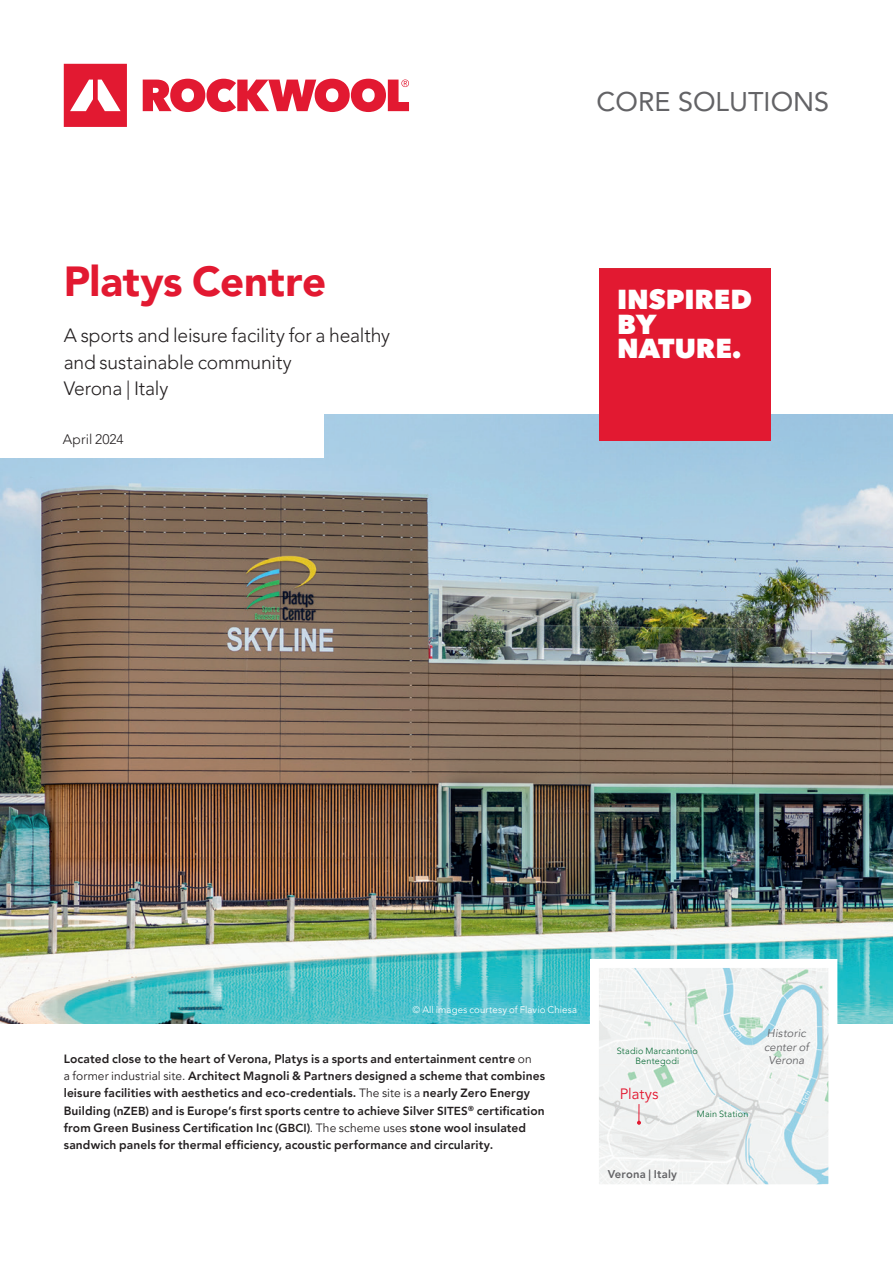
<style>
.page{position:relative;width:893px;height:1263px;background:#fff}
.page>*{position:absolute;margin:0;border:0;box-sizing:border-box;transform-origin:0 0}
.t1{font:900 42px "Avenir LT Pro";letter-spacing:-.005em;color:#e21931}
.t2{font:800 27.45px/24.5px "Avenir Next";letter-spacing:-.005em;color:#fff}
.t3{font:27px "Avenir LT Pro";color:#636366}
.t4{font:300 19.2px/26.5px "Avenir LT Pro";letter-spacing:-.01em;color:#231f20}
.t5{font:15px "Avenir LT Pro";color:#e21931}
.t6{font:300 13.8px "Avenir LT Pro";letter-spacing:.005em;color:#231f20}
.t7{font:800 12px/17.2px "Avenir LT Pro";letter-spacing:.01em;color:#231f20}
.t8{font:italic 11.25px/13.5px "Avenir LT Pro";letter-spacing:.01em;color:#636366;text-align:center}
.t9{font:800 11.25px "Avenir LT Pro";letter-spacing:.015em;color:#636366}
.t10{font:9.6px "Avenir LT Pro";letter-spacing:.015em;color:#fff}
.t11{font:300 9px/10.5px "Avenir LT Pro";letter-spacing:.02em;color:#00652e;text-align:center}
.t12{font:italic 7.65px "Avenir LT Pro";color:#fff}
.s1{font-weight:400}
.s2{font-size:11.7px}
</style>
<div class="page">
<img style="left:0;top:415px;width:893px;height:609px">
<svg style="left:64px;top:64px;width:345px;height:63px"></svg>
<div style="left:0;top:394px;width:323px;height:64px;background:#fff"></div>
<svg style="left:585px;top:954px;width:257px;height:231px"></svg>
<div style="left:600px;top:269px;width:171px;height:171px;background:#e21931"></div>
<svg style="left:328px;top:983px;width:262px;height:41px;background:#4bc1cb"></svg>
<svg style="left:637px;top:1104px;width:4px;height:21px"></svg>
<h1 class="t1" style="left:64px;top:256px;width:264px">Platys Centre</h1>
<h3 class="t4" style="left:64px;top:322px;width:328px">A sports and leisure facility for a healthy and sustainable community<br>Verona | Italy</h3>
<p class="t6" style="left:63px;top:431px;width:62px">April 2024</p>
<h3 class="t3" style="left:597px;top:85px;width:234px">CORE SOLUTIONS</h3>
<h2 class="t2" style="left:617px;top:287px;width:136px">INSPIRED<br>BY<br>NATURE.</h2>
<p class="t10" style="left:413px;top:1004px;width:166px">© All images courtesy of Flavio Chiesa</p>
<p class="t7" style="left:64px;top:1050px;width:483px">Located close to the heart of Verona, Platys is a sports and entertainment centre <span class="s1">on<br>a former industrial site.</span> Architect Magnoli &amp; Partners designed a scheme that combines leisure facilities with aesthetics and eco-credentials. <span class="s1">The site is a</span> nearly Zero Energy Building (n<span class="s2">ZEB</span>) and is Europe’s first sports centre to achieve Silver <span class="s2">SITES</span><sup>®</sup> certification from Green Business Certification Inc (<span class="s2">GBCI</span>)<span class="s1">. The scheme uses</span> stone wool insulated sandwich panels for thermal efficiency, acoustic performance and circularity.</p>
<p class="t12" style="left:735px;top:1023px;width:17px;rotate:50deg">Etch</p>
<p class="t8" style="left:764px;top:1027px;width:46px">Historic center of<br>Verona</p>
<p class="t11" style="left:617px;top:1045px;width:82px">Stadio Marcantonio<br>Bentegodi</p>
<p class="t5" style="left:620px;top:1084px;width:40px">Platys</p>
<p class="t12" style="left:798px;top:1103px;width:17px;rotate:-65deg">Etch</p>
<p class="t11" style="left:697px;top:1108px;width:53px">Main Station</p>
<p class="t9" style="left:608px;top:1167px;width:71px">Verona | Italy</p>
</div>
